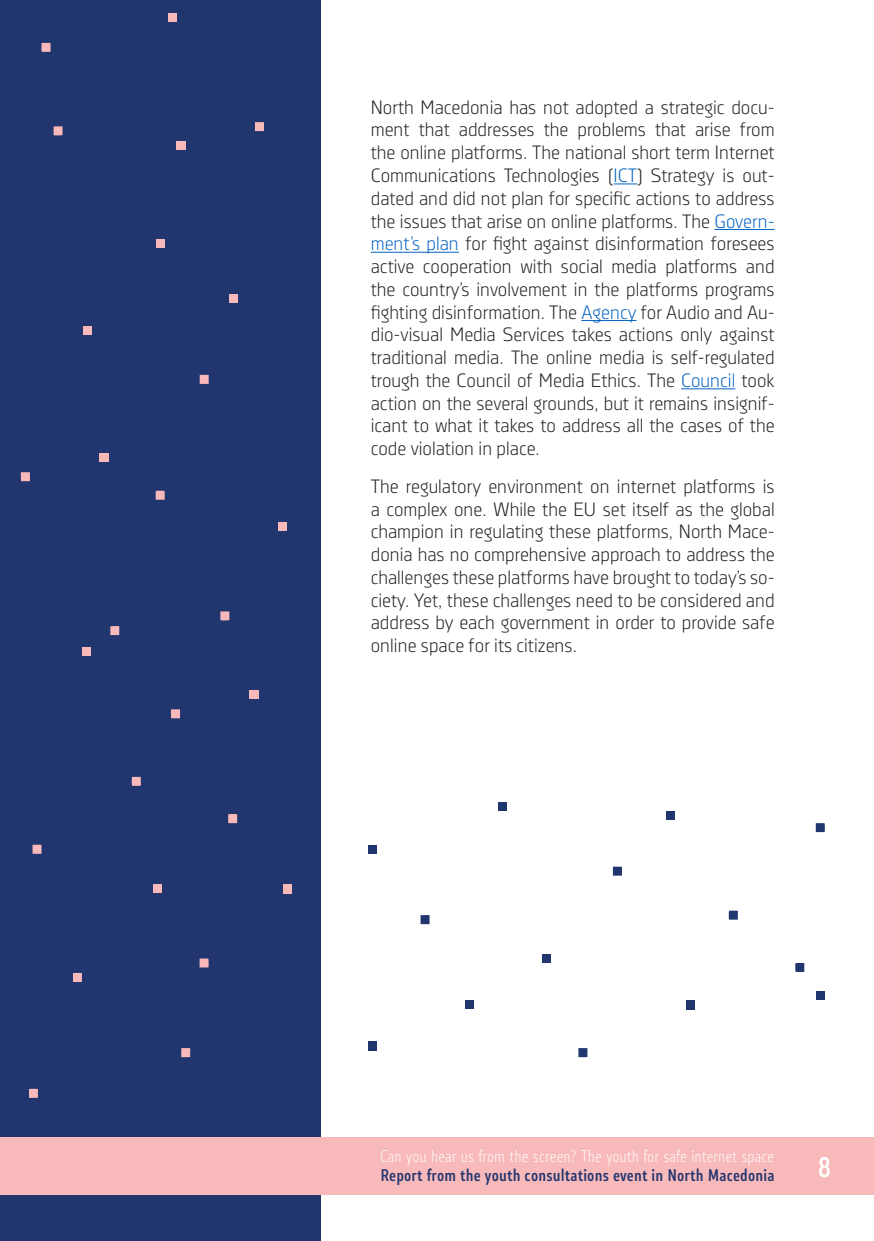
<style>
.page{position:relative;width:874px;height:1241px;background:#fff}
.page>*{position:absolute;margin:0;border:0;box-sizing:border-box;transform-origin:0 0}
.t1{font:500 26.25px "Stobi Sans Cn";color:#fff}
.t2{font:19.25px/22.8px "Decima Nova Pro Lt";color:#231f20;text-align:justify}
.t3{font:300 15.75px/18.9px "Stobi Sans Cn";color:#fff}
.s1{color:#0563c1}
.s2{font-weight:500;color:#21356e}
</style>
<div class="page">
<div style="left:0;top:0;width:320px;height:1240px;background:#21356e"></div>
<svg style="left:33px;top:844px;width:8px;height:9px"></svg>
<svg style="left:156px;top:490px;width:8px;height:9px"></svg>
<svg style="left:200px;top:375px;width:8px;height:9px"></svg>
<svg style="left:21px;top:472px;width:9px;height:9px"></svg>
<div style="left:99px;top:453px;width:9px;height:8px;background:#f8b9bb"></div>
<div style="left:168px;top:13px;width:9px;height:9px;background:#f8b9bb"></div>
<svg style="left:41px;top:43px;width:10px;height:9px"></svg>
<svg style="left:54px;top:126px;width:8px;height:10px"></svg>
<div style="left:83px;top:325px;width:8px;height:9px;background:#f8b9bb"></div>
<div style="left:156px;top:239px;width:9px;height:9px;background:#f8b9bb"></div>
<div style="left:82px;top:646px;width:9px;height:9px;background:#f8b9bb"></div>
<svg style="left:110px;top:626px;width:9px;height:9px"></svg>
<svg style="left:171px;top:709px;width:9px;height:9px"></svg>
<div style="left:249px;top:690px;width:9px;height:8px;background:#f8b9bb"></div>
<svg style="left:613px;top:183px;width:23px;height:1px"></svg>
<hr style="left:714px;top:229px;width:60px;height:1px;background:#0563c1">
<hr style="left:370px;top:252px;width:89px;height:1px;background:#0563c1">
<hr style="left:581px;top:320px;width:55px;height:1px;background:#0563c1">
<hr style="left:680px;top:388px;width:55px;height:1px;background:#0563c1">
<div style="left:278px;top:522px;width:9px;height:9px;background:#f8b9bb"></div>
<svg style="left:220px;top:611px;width:9px;height:9px"></svg>
<svg style="left:255px;top:122px;width:9px;height:9px"></svg>
<div style="left:177px;top:141px;width:9px;height:9px;background:#f8b9bb"></div>
<div style="left:229px;top:294px;width:9px;height:9px;background:#f8b9bb"></div>
<svg style="left:29px;top:1088px;width:9px;height:9px"></svg>
<svg style="left:73px;top:972px;width:9px;height:9px"></svg>
<svg style="left:728px;top:910px;width:9px;height:9px"></svg>
<svg style="left:612px;top:866px;width:9px;height:9px"></svg>
<svg style="left:578px;top:1048px;width:9px;height:9px"></svg>
<div style="left:686px;top:1000px;width:9px;height:9px;background:#21356e"></div>
<div style="left:153px;top:884px;width:8px;height:8px;background:#f8b9bb"></div>
<svg style="left:181px;top:1048px;width:9px;height:9px"></svg>
<svg style="left:199px;top:958px;width:10px;height:9px"></svg>
<div style="left:542px;top:953px;width:9px;height:9px;background:#21356e"></div>
<div style="left:465px;top:1000px;width:9px;height:9px;background:#21356e"></div>
<div style="left:815px;top:991px;width:9px;height:9px;background:#21356e"></div>
<svg style="left:795px;top:963px;width:8px;height:8px"></svg>
<div style="left:666px;top:810px;width:9px;height:9px;background:#21356e"></div>
<svg style="left:815px;top:823px;width:9px;height:9px"></svg>
<svg style="left:228px;top:814px;width:9px;height:9px"></svg>
<div style="left:282px;top:884px;width:9px;height:9px;background:#f8b9bb"></div>
<div style="left:498px;top:801px;width:9px;height:9px;background:#21356e"></div>
<svg style="left:420px;top:915px;width:9px;height:9px"></svg>
<div style="left:368px;top:1041px;width:9px;height:9px;background:#21356e"></div>
<svg style="left:131px;top:776px;width:10px;height:9px"></svg>
<div style="left:368px;top:844px;width:9px;height:9px;background:#21356e"></div>
<hr style="left:873px;top:1136px;width:1px;height:58px;background:#21356e">
<div style="left:0;top:1136px;width:873px;height:58px;background:#f8b9bb"></div>
<p class="t2" style="left:370px;top:96px;width:405px">North Macedonia has not adopted a strategic docu&shy;ment that addresses the problems that arise from the online platforms. The national short term Internet Communications Technologies (<span class="s1">ICT</span>) Strategy is out&shy;dated and did not plan for specific actions to address the issues that arise on online platforms. The <span class="s1">Govern&shy;ment’s plan</span> for fight against disinformation foresees active cooperation with social media platforms and the country’s involvement in the platforms programs fighting disinformation. The <span class="s1">Agency</span> for Audio and Au&shy;dio-visual Media Services takes actions only against traditional media. The online media is self-regulated trough the Council of Media Ethics. The <span class="s1">Council</span> took action on the several grounds, but it remains insignif&shy;icant to what it takes to address all the cases of the code violation in place.</p>
<p class="t2" style="left:370px;top:474px;width:405px">The regulatory environment on internet platforms is a complex one. While the EU set itself as the global champion in regulating these platforms, North Mace&shy;donia has no comprehensive approach to address the challenges these platforms have brought to today’s so&shy;ciety. Yet, these challenges need to be considered and address by each government in order to provide safe online space for its citizens.</p>
<p class="t3" style="left:380px;top:1146px;width:395px">Can you hear us from the screen? The youth for safe internet space<br><span class="s2">Report from the youth consultations event in North Macedonia</span></p>
<p class="t1" style="left:817px;top:1148px;width:15px">8</p>
</div>
